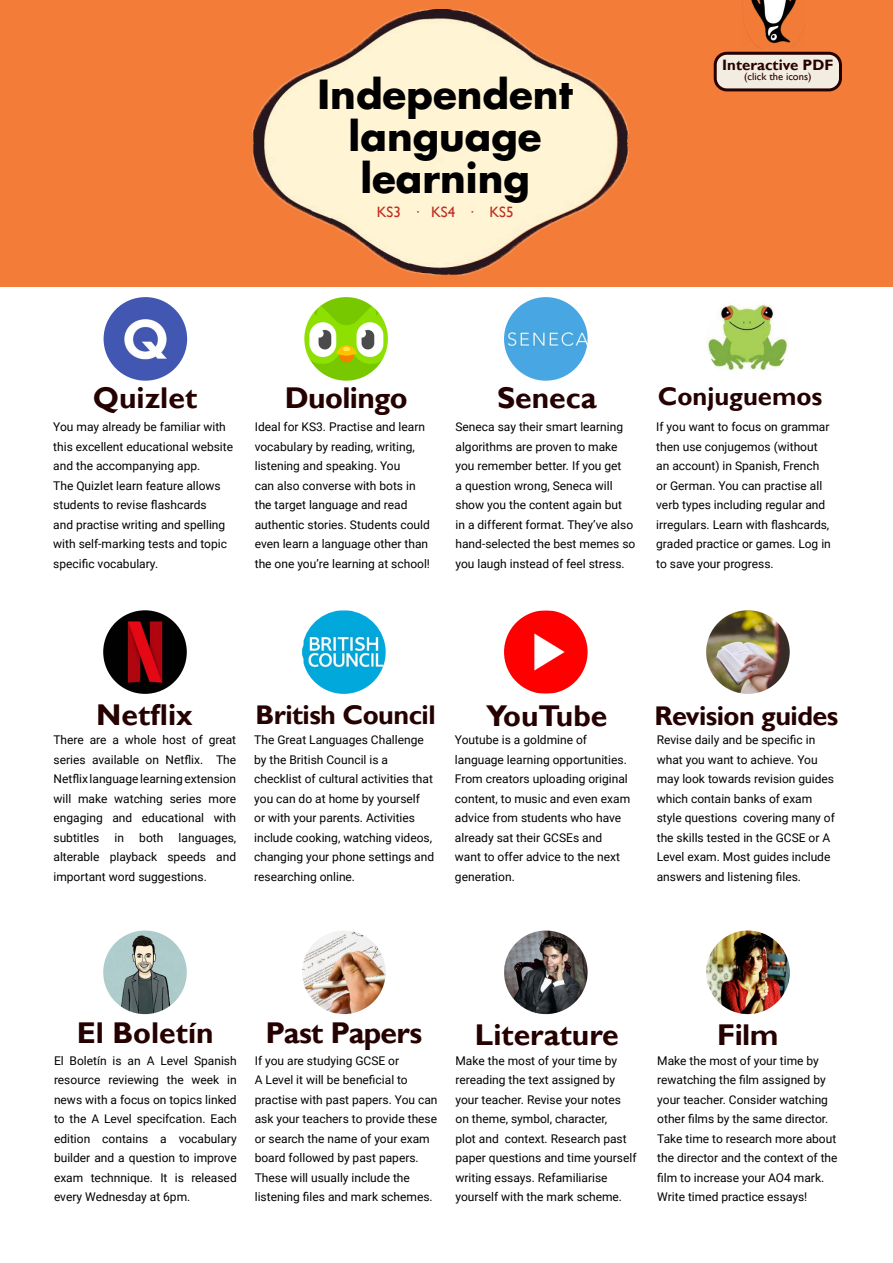
<style>
.page{position:relative;width:893px;height:1263px;background:#fff}
.page>*{position:absolute;margin:0;border:0;box-sizing:border-box;transform-origin:0 0}
.t1{font:700 39px/42px "Futura LT";color:#000;text-align:center}
.t2{font:700 30px "Gill Sans";color:#260101}
.t3{font:700 30px "Gill Sans";letter-spacing:-.02em;color:#260101}
.t4{font:700 27px "Gill Sans";letter-spacing:-.02em;color:#260101}
.t5{font:700 25.5px "Gill Sans";color:#260101}
.t6{font:700 15px "Gill Sans";color:#260101}
.t7{font:15px "Gill Sans";color:#bf2e21}
.t8{font:12px/19.5px "Roboto";color:#000}
.t9{font:10.5px "Gill Sans";color:#260101}
</style>
<div class="page">
<div style="left:0;top:1px;width:893px;height:286px;background:#f27c38"></div>
<img style="left:104px;top:297px;width:83px;height:84px;border-radius:42px">
<img style="left:706px;top:297px;width:83px;height:84px;border-radius:42px">
<img style="left:103px;top:610px;width:84px;height:84px;border-radius:42px">
<img style="left:103px;top:930px;width:84px;height:84px;border-radius:42px">
<img style="left:304px;top:297px;width:84px;height:84px;border-radius:42px">
<img style="left:302px;top:610px;width:84px;height:84px">
<img style="left:302px;top:930px;width:84px;height:84px;border-radius:42px">
<img style="left:706px;top:610px;width:84px;height:84px;border-radius:42px">
<img style="left:706px;top:930px;width:84px;height:84px;border-radius:42px">
<img style="left:504px;top:297px;width:84px;height:84px;border-radius:42px">
<img style="left:504px;top:610px;width:84px;height:84px;border-radius:42px">
<img style="left:504px;top:930px;width:84px;height:84px;border-radius:42px">
<img style="left:745px;top:1px;width:51px;height:48px">
<div style="left:715px;top:53px;width:125px;height:37px;background:#f3ece0;border-radius:12px"></div>
<div style="left:714px;top:52px;width:128px;height:39px;border:3px solid #260101;border-radius:12px"></div>
<img style="left:253px;top:9px;width:375px;height:267px">
<h1 class="t1" style="left:318px;top:73px;width:257px">Independent language learning</h1>
<p class="t7" style="left:377px;top:204px;width:138px">KS3 · KS4 · KS5</p>
<p class="t6" style="left:722px;top:56px;width:113px">Interactive PDF</p>
<p class="t9" style="left:744px;top:71px;width:69px">(click the icons)</p>
<h2 class="t2" style="left:93px;top:380px;width:106px">Quizlet</h2>
<h3 class="t5" style="left:658px;top:381px;width:166px">Conjuguemos</h3>
<h2 class="t3" style="left:285px;top:380px;width:124px">Duolingo</h2>
<h2 class="t2" style="left:497px;top:380px;width:101px">Seneca</h2>
<p class="t8" style="left:53px;top:417px;width:181px">You may already be familiar with this excellent educational website and the accompanying app.<br>The Quizlet learn feature allows students to revise flashcards<br>and practise writing and spelling with self-marking tests and topic specific vocabulary.</p>
<p class="t8" style="left:656px;top:417px;width:176px">If you want to focus on grammar then use conjugemos (without an account) in Spanish, French or German. You can practise all verb types including regular and irregulars. Learn with flashcards, graded practice or games. Log in to save your progress.</p>
<p class="t8" style="left:255px;top:417px;width:177px">Ideal for KS3. Practise and learn vocabulary by reading, writing, listening and speaking. You<br>can also converse with bots in the target language and read authentic stories. Students could even learn a language other than the one you’re learning at school!</p>
<p class="t8" style="left:455px;top:417px;width:181px">Seneca say their smart learning algorithms are proven to make you remember better. If you get<br>a question wrong, Seneca will show you the content again but<br>in a different format. They’ve also hand-selected the best memes so you laugh instead of feel stress.</p>
<h2 class="t2" style="left:96px;top:697px;width:98px">Netflix</h2>
<p class="t8" style="left:53px;top:730px;width:184px;text-align:justify">There are a whole host of great series available on Netflix. The Netflix language learning extension will make watching series more engaging and educational with subtitles</p>
<p class="t8" style="left:53px;top:827px;width:184px;text-align:justify;text-indent:125px">languages, alterable playback speeds and important word suggestions.</p>
<p class="t8" style="left:114px;top:827px;width:11px">in</p>
<p class="t8" style="left:139px;top:827px;width:26px">both</p>
<h3 class="t4" style="left:255px;top:699px;width:182px">British Council</h3>
<p class="t8" style="left:254px;top:730px;width:181px">The Great Languages Challenge by the British Council is a checklist of cultural activities that you can do at home by yourself<br>or with your parents. Activities include cooking, watching videos, changing your phone settings and researching online.</p>
<h2 class="t2" style="left:486px;top:698px;width:123px">YouTube</h2>
<p class="t8" style="left:455px;top:730px;width:177px">Youtube is a goldmine of language learning opportunities.<br>From creators uploading original content, to music and even exam advice from students who have already sat their GCSEs and want to offer advice to the next generation.</p>
<h3 class="t4" style="left:655px;top:700px;width:185px">Revision guides</h3>
<p class="t8" style="left:657px;top:730px;width:180px">Revise daily and be specific in what you want to achieve. You may look towards revision guides which contain banks of exam style questions covering many of the skills tested in the GCSE or A<br>Level exam. Most guides include answers and listening files.</p>
<h2 class="t2" style="left:77px;top:1015px;width:138px">El Boletín</h2>
<p class="t8" style="left:54px;top:1050px;width:184px;text-align:justify">El Boletín is an A Level Spanish resource reviewing the week in news with a focus on topics linked to the A Level specifcation. Each edition contains a vocabulary builder and a question to improve exam technnique. It is released every Wednesday at 6pm.</p>
<h2 class="t3" style="left:265px;top:1015px;width:158px">Past Papers</h2>
<p class="t8" style="left:255px;top:1050px;width:184px">If you are studying GCSE or<br>A Level it will be beneficial to practise with past papers. You can ask your teachers to provide these or search the name of your exam board followed by past papers.<br>These will usually include the listening files and mark schemes.</p>
<h2 class="t2" style="left:475px;top:1016px;width:145px">Literature</h2>
<p class="t8" style="left:455px;top:1050px;width:183px">Make the most of your time by rereading the text assigned by your teacher. Revise your notes on theme, symbol, character,<br>plot and context. Research past paper questions and time yourself writing essays. Refamiliarise yourself with the mark scheme.</p>
<h2 class="t2" style="left:717px;top:1016px;width:63px">Film</h2>
<p class="t8" style="left:657px;top:1050px;width:182px">Make the most of your time by rewatching the film assigned by your teacher. Consider watching other films by the same director.<br>Take time to research more about the director and the context of the film to increase your AO4 mark.<br>Write timed practice essays!</p>
</div>
